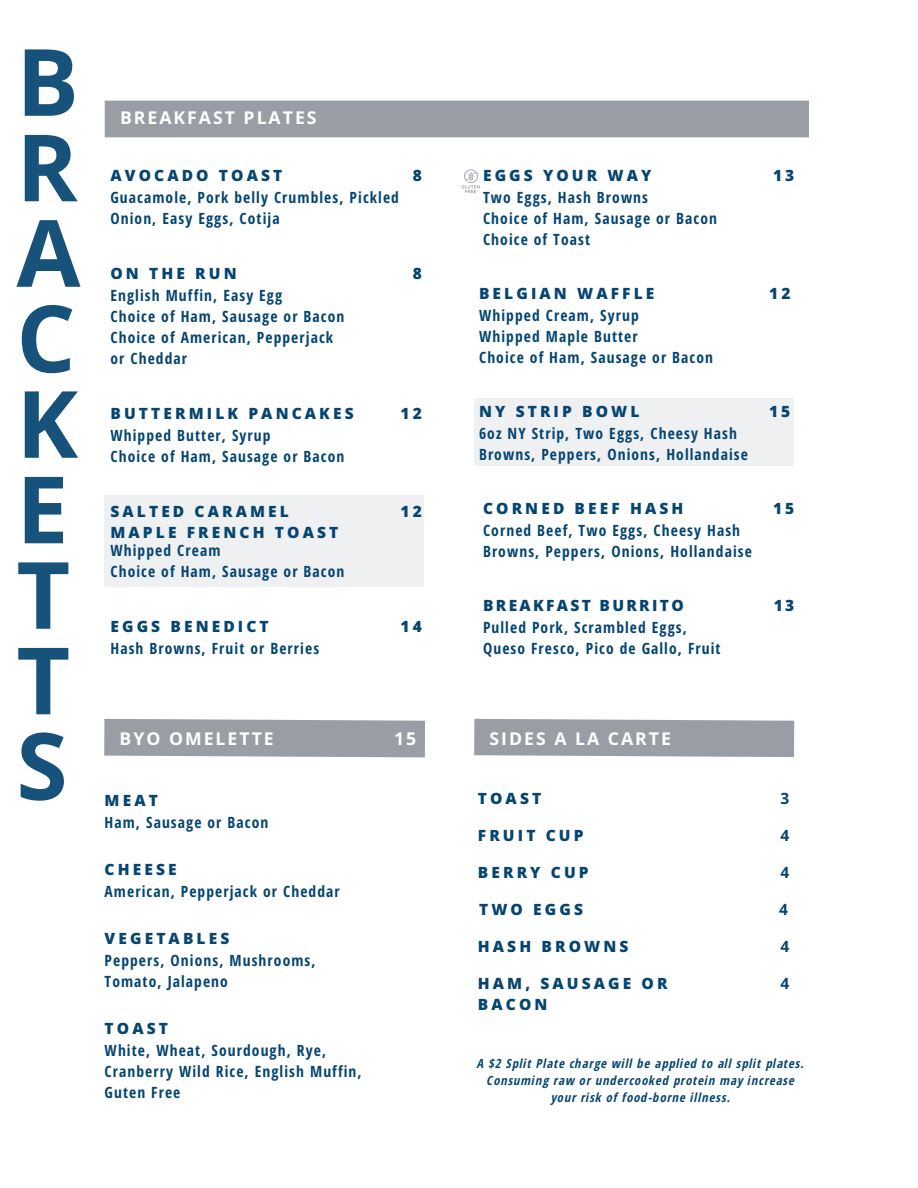
<style>
.page{position:relative;width:918px;height:1188px;background:#fff}
.page>*{position:absolute;margin:0;border:0;box-sizing:border-box;transform-origin:0 0}
.t1{font:700 93px/85.5px "Open Sans Hebrew";color:#054570}
.t2{font:700 17.7px "Open Sans Hebrew";letter-spacing:.115em;color:#fff}
.t3{font:700 15.6px/21px "Open Sans Hebrew Condensed";letter-spacing:.07em;color:#054570}
.t4{font:800 15.6px/21px "Open Sans Hebrew";letter-spacing:.2em;color:#054570}
.t5{font:800 15.6px "Open Sans Hebrew";letter-spacing:.15em;color:#054570}
.t6{font:700 15.6px "Open Sans Hebrew";color:#054570}
.t7{font:italic 700 12.6px/16.8px "Open Sans Hebrew Condensed";letter-spacing:.07em;color:#054570;text-align:center}
</style>
<div class="page">
<svg style="left:104px;top:718px;width:691px;height:40px;background:#a8acb3"></svg>
<div style="left:474px;top:398px;width:319px;height:68px;background:#eef0f2"></div>
<div style="left:104px;top:495px;width:320px;height:91px;background:#eef0f2"></div>
<svg style="left:462px;top:169px;width:18px;height:24px"></svg>
<div style="left:105px;top:101px;width:704px;height:36px;background:#999ea6"></div>
<h1 class="t1" style="left:16px;top:37px;width:66px">B<br>R<br>A<br>C<br>K<br>E<br>T<br>T<br>S</h1>
<p class="t2" style="left:120px;top:105px;width:198px">BREAKFAST PLATES</p>
<p class="t4" style="left:110px;top:164px;width:173px">AVOCADO TOAST</p>
<p class="t4" style="left:773px;top:164px;width:23px">13</p>
<p class="t3" style="left:110px;top:186px;width:290px">Guacamole, Pork belly Crumbles, Pickled<br>Onion, Easy Eggs, Cotija</p>
<p class="t4" style="left:483px;top:164px;width:170px">EGGS YOUR WAY</p>
<p class="t3" style="left:483px;top:186px;width:167px">Two Eggs, Hash Browns</p>
<p class="t3" style="left:483px;top:207px;width:235px">Choice of Ham, Sausage or Bacon</p>
<p class="t3" style="left:483px;top:228px;width:109px">Choice of Toast</p>
<p class="t4" style="left:413px;top:164px;width:11px">8</p>
<p class="t4" style="left:110px;top:262px;width:128px">ON THE RUN</p>
<p class="t3" style="left:110px;top:284px;width:173px">English Muffin, Easy Egg</p>
<p class="t3" style="left:110px;top:305px;width:235px">Choice of Ham, Sausage or Bacon</p>
<p class="t3" style="left:110px;top:326px;width:224px">Choice of American, Pepperjack</p>
<p class="t3" style="left:110px;top:347px;width:78px">or Cheddar</p>
<p class="t4" style="left:110px;top:402px;width:245px">BUTTERMILK PANCAKES</p>
<p class="t3" style="left:110px;top:424px;width:162px">Whipped Butter, Syrup</p>
<p class="t3" style="left:110px;top:445px;width:235px">Choice of Ham, Sausage or Bacon</p>
<p class="t4" style="left:110px;top:500px;width:180px">SALTED CARAMEL</p>
<p class="t4" style="left:110px;top:521px;width:229px">MAPLE FRENCH TOAST</p>
<p class="t3" style="left:110px;top:539px;width:111px">Whipped Cream</p>
<p class="t3" style="left:110px;top:560px;width:235px">Choice of Ham, Sausage or Bacon</p>
<p class="t4" style="left:110px;top:615px;width:160px">EGGS BENEDICT</p>
<p class="t3" style="left:110px;top:637px;width:210px">Hash Browns, Fruit or Berries</p>
<p class="t4" style="left:413px;top:262px;width:11px">8</p>
<p class="t4" style="left:401px;top:402px;width:23px">12</p>
<p class="t4" style="left:401px;top:500px;width:23px">12</p>
<p class="t4" style="left:401px;top:615px;width:23px">14</p>
<p class="t2" style="left:120px;top:726px;width:156px">BYO OMELETTE</p>
<p class="t2" style="left:394px;top:726px;width:24px">15</p>
<p class="t4" style="left:105px;top:790px;width:55px">MEAT</p>
<p class="t3" style="left:105px;top:812px;width:165px">Ham, Sausage or Bacon</p>
<p class="t4" style="left:105px;top:859px;width:74px">CHEESE</p>
<p class="t3" style="left:105px;top:881px;width:237px">American, Pepperjack or Cheddar</p>
<p class="t4" style="left:105px;top:928px;width:126px">VEGETABLES</p>
<p class="t3" style="left:105px;top:950px;width:213px">Peppers, Onions, Mushrooms,</p>
<p class="t3" style="left:105px;top:971px;width:125px">Tomato, Jalapeno</p>
<p class="t4" style="left:105px;top:1018px;width:65px">TOAST</p>
<p class="t3" style="left:105px;top:1040px;width:223px">White, Wheat, Sourdough, Rye,</p>
<p class="t3" style="left:105px;top:1061px;width:259px">Cranberry Wild Rice, English Muffin,</p>
<p class="t3" style="left:105px;top:1082px;width:77px">Guten Free</p>
<p class="t4" style="left:479px;top:282px;width:177px">BELGIAN WAFFLE</p>
<p class="t3" style="left:479px;top:304px;width:161px">Whipped Cream, Syrup</p>
<p class="t3" style="left:479px;top:325px;width:160px">Whipped Maple Butter</p>
<p class="t3" style="left:479px;top:346px;width:235px">Choice of Ham, Sausage or Bacon</p>
<p class="t4" style="left:479px;top:400px;width:162px">NY STRIP BOWL</p>
<p class="t3" style="left:479px;top:422px;width:259px">6oz NY Strip, Two Eggs, Cheesy Hash</p>
<p class="t3" style="left:479px;top:443px;width:270px">Browns, Peppers, Onions, Hollandaise</p>
<p class="t4" style="left:483px;top:497px;width:202px">CORNED BEEF HASH</p>
<p class="t3" style="left:483px;top:519px;width:270px">Corned Beef, Two Eggs, Cheesy Hash<br>Browns, Peppers, Onions, Hollandaise</p>
<p class="t5" style="left:483px;top:594px;width:202px">BREAKFAST BURRITO</p>
<p class="t3" style="left:483px;top:616px;width:206px">Pulled Pork, Scrambled Eggs,</p>
<p class="t3" style="left:483px;top:637px;width:239px">Queso Fresco, Pico de Gallo, Fruit</p>
<p class="t4" style="left:769px;top:282px;width:23px">12</p>
<p class="t4" style="left:769px;top:400px;width:23px">15</p>
<p class="t4" style="left:773px;top:497px;width:23px">15</p>
<p class="t4" style="left:774px;top:594px;width:22px">13</p>
<p class="t2" style="left:490px;top:726px;width:183px">SIDES A LA CARTE</p>
<p class="t4" style="left:478px;top:787px;width:65px">TOAST</p>
<p class="t6" style="left:780px;top:787px;width:10px">3</p>
<p class="t4" style="left:478px;top:824px;width:107px">FRUIT CUP</p>
<p class="t6" style="left:780px;top:824px;width:10px">4</p>
<p class="t4" style="left:478px;top:861px;width:112px">BERRY CUP</p>
<p class="t6" style="left:780px;top:861px;width:10px">4</p>
<p class="t4" style="left:479px;top:898px;width:105px">TWO EGGS</p>
<p class="t6" style="left:779px;top:898px;width:10px">4</p>
<p class="t4" style="left:478px;top:936px;width:152px">HASH BROWNS</p>
<p class="t6" style="left:780px;top:935px;width:10px">4</p>
<p class="t4" style="left:478px;top:973px;width:191px">HAM, SAUSAGE OR<br>BACON</p>
<p class="t6" style="left:780px;top:973px;width:10px">4</p>
<p class="t7" style="left:477px;top:1055px;width:329px">A $2 Split Plate charge will be applied to all split plates.</p>
<p class="t7" style="left:487px;top:1072px;width:309px">Consuming raw or undercooked protein may increase your risk of food-borne illness.</p>
</div>
